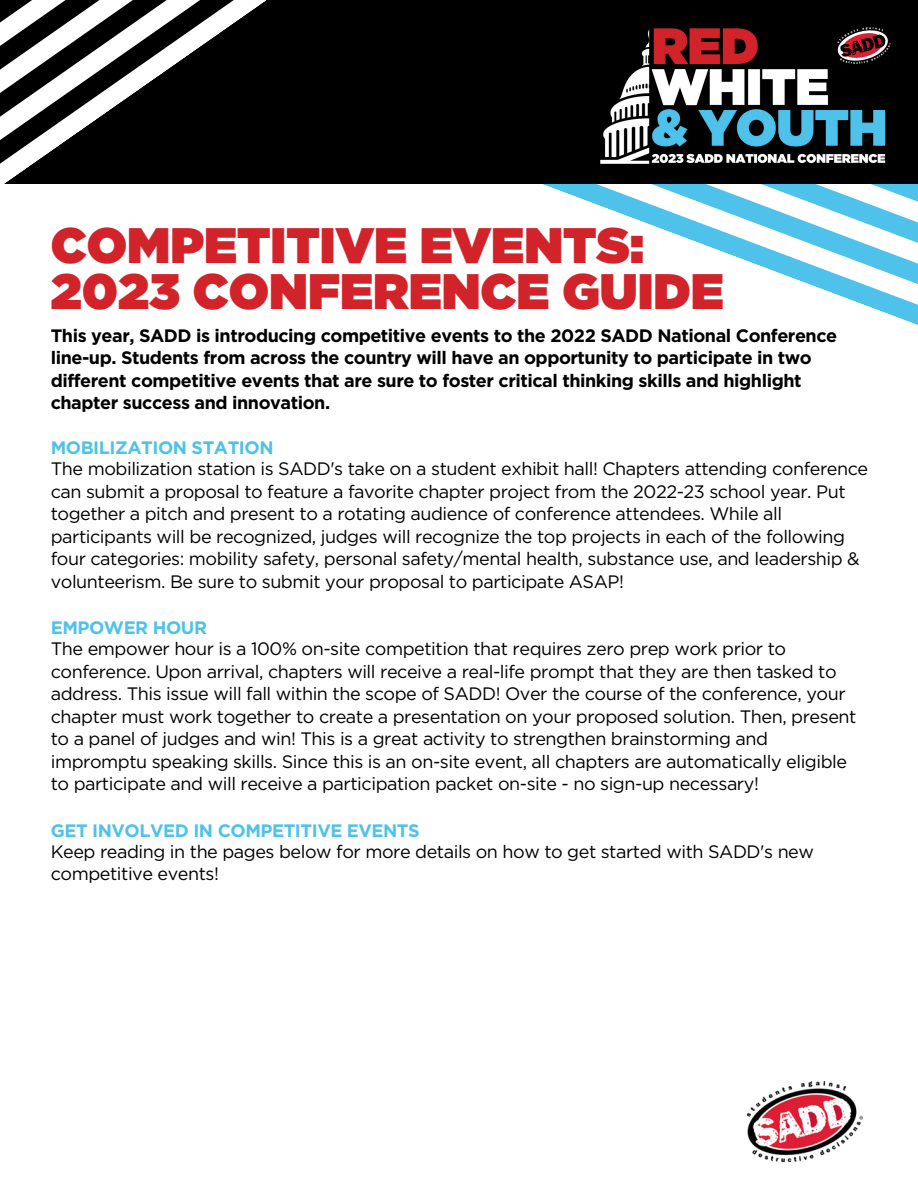
<style>
.page{position:relative;width:918px;height:1188px;background:#fff}
.page>*{position:absolute;margin:0;border:0;box-sizing:border-box;transform-origin:0 0}
.t1{font:900 49.8px/46.2px "Gotham";color:#d2232a}
.t2{font:18px/22.5px "Gotham";letter-spacing:-.025em;color:#000}
.t3{font:700 18px/22.5px "Gotham";letter-spacing:-.025em;color:#000}
.t4{font:700 18px "Gotham";letter-spacing:-.025em;color:#4ec2ea}
</style>
<div class="page">
<svg style="left:541px;top:183px;width:377px;height:142px"></svg>
<div style="left:0;top:0;width:918px;height:183px;background:#000"></div>
<svg style="left:0;top:0;width:289px;height:184px"></svg>
<img style="left:600px;top:26px;width:291px;height:138px">
<img style="left:747px;top:1082px;width:116px;height:79px">
<h1 class="t1" style="left:51px;top:225px;width:675px">COMPETITIVE EVENTS:<br>2023 CONFERENCE GUIDE</h1>
<p class="t3" style="left:51px;top:323px;width:788px">This year, SADD is introducing competitive events to the 2022 SADD National Conference line-up. Students from across the country will have an opportunity to participate in two different competitive events that are sure to foster critical thinking skills and highlight chapter success and innovation.</p>
<p class="t4" style="left:51px;top:437px;width:224px">MOBILIZATION STATION</p>
<p class="t2" style="left:51px;top:459px;width:819px">The mobilization station is SADD's take on a student exhibit hall! Chapters attending conference can submit a proposal to feature a favorite chapter project from the 2022-23 school year. Put together a pitch and present to a rotating audience of conference attendees. While all participants will be recognized, judges will recognize the top projects in each of the following four categories: mobility safety, personal safety/mental health, substance use, and leadership &amp; volunteerism. Be sure to submit your proposal to participate ASAP!</p>
<p class="t4" style="left:51px;top:617px;width:158px">EMPOWER HOUR</p>
<p class="t2" style="left:51px;top:639px;width:807px">The empower hour is a 100% on-site competition that requires zero prep work prior to conference. Upon arrival, chapters will receive a real-life prompt that they are then tasked to address. This issue will fall within the scope of SADD! Over the course of the conference, your chapter must work together to create a presentation on your proposed solution. Then, present to a panel of judges and win! This is a great activity to strengthen brainstorming and impromptu speaking skills. Since this is an on-site event, all chapters are automatically eligible to participate and will receive a participation packet on-site - no sign-up necessary!</p>
<p class="t4" style="left:51px;top:820px;width:371px">GET INVOLVED IN COMPETITIVE EVENTS</p>
<p class="t2" style="left:51px;top:841px;width:765px">Keep reading in the pages below for more details on how to get started with SADD's new competitive events!</p>
</div>
